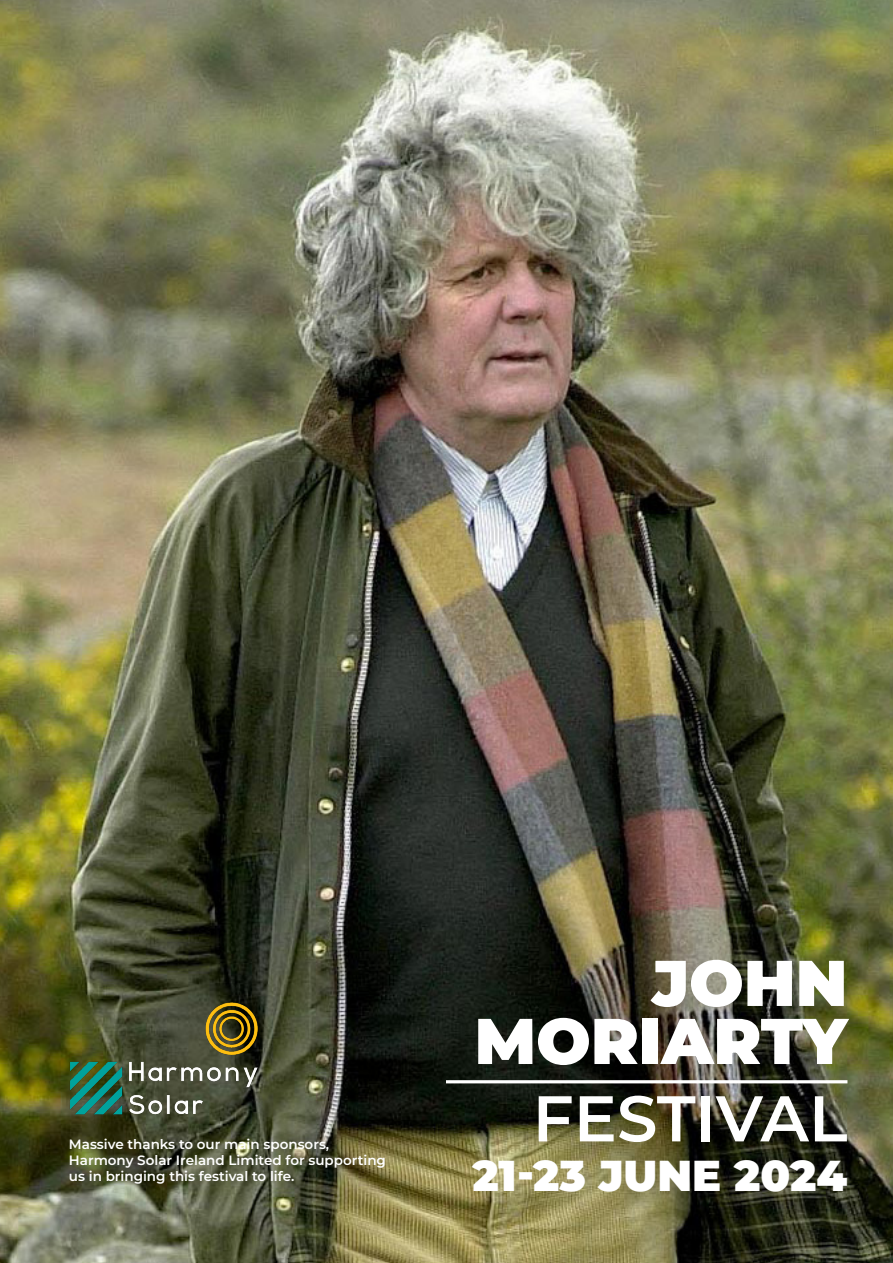
<style>
.page{position:relative;width:893px;height:1263px;background:#fff}
.page>*{position:absolute;margin:0;border:0;box-sizing:border-box;transform-origin:0 0}
.t1{font:900 64.5px "Montserrat";color:#fff}
.t2{font:600 64.5px "Montserrat";color:#fff}
.t3{font:900 43.2px "Montserrat";color:#fff}
.t4{font:600 13.5px/16.2px "Montserrat";color:#fff}
</style>
<div class="page">
<img style="left:0;top:0;width:893px;height:1263px">
<hr style="left:446px;top:1080px;width:401px;height:3px;background:#fff">
<img style="left:54px;top:946px;width:222px;height:222px">
<p class="t4" style="left:69px;top:1135px;width:262px">Massive thanks to our main sponsors,</p>
<p class="t4" style="left:69px;top:1152px;width:319px">Harmony Solar Ireland Limited for supporting us in bringing this festival to life.</p>
<p class="t1" style="left:652px;top:935px;width:197px">JOHN</p>
<p class="t1" style="left:475px;top:993px;width:374px">MORIARTY</p>
<p class="t2" style="left:533px;top:1073px;width:316px">FESTIVAL</p>
<p class="t3" style="left:472px;top:1143px;width:376px">21-23 JUNE 2024</p>
</div>
